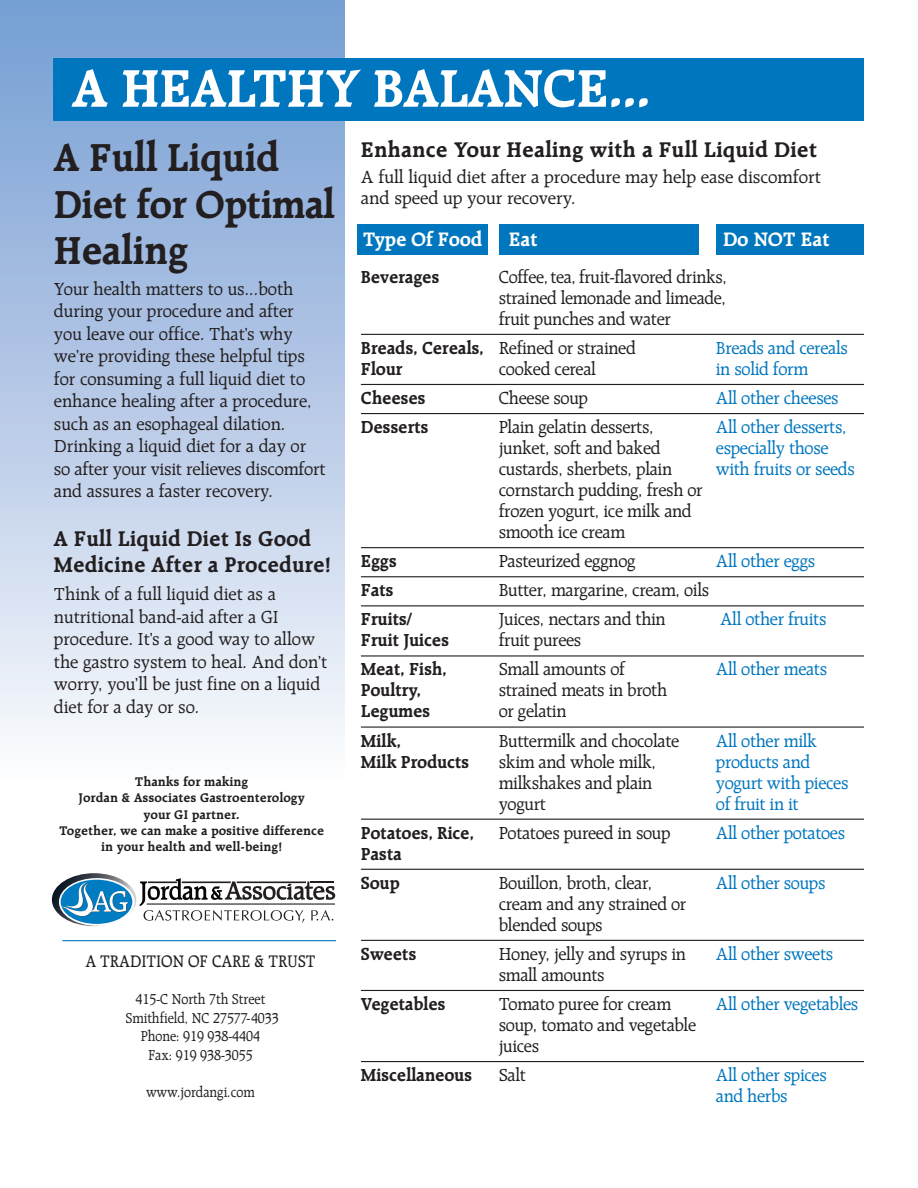
<style>
.page{position:relative;width:918px;height:1188px;background:#fff}
.page>*{position:absolute;margin:0;border:0;box-sizing:border-box;transform-origin:0 0}
.t1{font:700 57px "Raleigh";letter-spacing:-.015em;color:#fff}
.t2{font:700 42px/46.5px "Raleigh";letter-spacing:-.015em;color:#231f20}
.t3{font:700 22.8px/26.2px "Raleigh";color:#231f20}
.t4{font:700 21px "Raleigh";letter-spacing:-.015em;color:#fff}
.t5{font:18.75px/22.5px "Raleigh";letter-spacing:-.015em;color:#231f20}
.t6{font:18.75px/21px "Raleigh";letter-spacing:-.015em;color:#0076be}
.t7{font:700 18.75px/29.1px "Raleigh";letter-spacing:-.015em;color:#231f20}
.t8{font:18.75px/21px "Raleigh";letter-spacing:-.015em;color:#231f20;text-align:justify;scale:.96 1}
.t9{font:500 18px "Raleigh";color:#231f20;scale:.9 1}
.t10{font:15.45px/18.6px "Raleigh";color:#231f20;text-align:center;scale:.9 1}
.t11{font:700 13.5px/16.2px "Raleigh";color:#231f20;text-align:center}
.s1{font-weight:700}
</style>
<div class="page">
<div style="left:358px;top:224px;width:130px;height:30px;background:#0076be"></div>
<div style="left:500px;top:224px;width:199px;height:30px;background:#0076be"></div>
<div style="left:716px;top:224px;width:148px;height:30px;background:#0076be"></div>
<div style="left:0;top:0;width:344px;height:778px;background:linear-gradient(to bottom,#739bd2,#f9f9fd)"></div>
<div style="left:54px;top:58px;width:810px;height:63px;background:#0076be"></div>
<hr style="left:361px;top:334px;width:503px;height:1px;background:#231f20">
<hr style="left:361px;top:384px;width:503px;height:1px;background:#231f20">
<hr style="left:361px;top:413px;width:503px;height:1px;background:#231f20">
<hr style="left:361px;top:547px;width:503px;height:1px;background:#231f20">
<hr style="left:361px;top:576px;width:503px;height:1px;background:#231f20">
<hr style="left:361px;top:605px;width:503px;height:1px;background:#231f20">
<hr style="left:361px;top:655px;width:503px;height:2px;background:#231f20">
<hr style="left:361px;top:727px;width:503px;height:1px;background:#231f20">
<hr style="left:361px;top:819px;width:503px;height:1px;background:#231f20">
<hr style="left:361px;top:869px;width:503px;height:1px;background:#231f20">
<hr style="left:361px;top:940px;width:503px;height:1px;background:#231f20">
<hr style="left:361px;top:990px;width:503px;height:1px;background:#231f20">
<hr style="left:361px;top:1061px;width:503px;height:1px;background:#231f20">
<svg style="left:52px;top:873px;width:283px;height:53px"></svg>
<hr style="left:62px;top:940px;width:274px;height:1px;background:#0076be">
<h1 class="t1" style="left:72px;top:64px;width:580px">A HEALTHY BALANCE...</h1>
<h2 class="t2" style="left:54px;top:137px;width:282px">A Full Liquid<br>Diet for Optimal<br>Healing</h2>
<p class="t5" style="left:54px;top:279px;width:273px">Your health matters to us...both during your procedure and after you leave our office. That’s why we’re providing these helpful tips for consuming a full liquid diet to enhance healing after a procedure, such as an esophageal dilation.<br>Drinking a liquid diet for a day or so after your visit relieves discomfort and assures a faster recovery.</p>
<p class="t3" style="left:54px;top:527px;width:279px">A Full Liquid Diet Is Good<br>Medicine After a Procedure!</p>
<p class="t5" style="left:54px;top:584px;width:275px">Think of a full liquid diet as a nutritional band-aid after a GI procedure. It’s a good way to allow the gastro system to heal. And don’t worry, you’ll be just fine on a liquid diet for a day or so.</p>
<p class="t11" style="left:59px;top:775px;width:267px">Thanks for making<br>Jordan &amp; Associates Gastroenterology<br>your GI partner.<br>Together, we can make a positive difference in your health and well-being!</p>
<p class="t9" style="left:85px;top:954px;width:257px">A TRADITION OF CARE &amp; TRUST</p>
<p class="t10" style="left:125px;top:991px;width:172px">415-C North 7th Street<br>Smithfield, NC 27577-4033<br>Phone: 919 938-4404<br>Fax: 919 938-3055</p>
<p class="t10" style="left:146px;top:1083px;width:122px">www.jordangi.com</p>
<p class="t3" style="left:361px;top:138px;width:458px">Enhance Your Healing with a Full Liquid Diet</p>
<p class="t5" style="left:361px;top:168px;width:462px;line-height:21px">A full liquid diet after a procedure may help ease discomfort and speed up your recovery.</p>
<p class="t4" style="left:363px;top:230px;width:121px">Type Of Food</p>
<p class="t4" style="left:509px;top:230px;width:30px">Eat</p>
<p class="t4" style="left:723px;top:230px;width:108px">Do NOT Eat</p>
<p class="t7" style="left:361px;top:263px;width:80px">Beverages</p>
<p class="t8" style="left:499px;top:267px;width:239px">Coffee,tea, fruit-flavored drinks, strained lemonade and limeade, fruit punches and water</p>
<p class="t5" style="left:361px;top:338px;width:276px"><span class="s1">Breads, Cereals,</span> Refined or strained</p>
<p class="t6" style="left:716px;top:339px;width:133px">Breads and cereals</p>
<p class="t7" style="left:361px;top:355px;width:43px">Flour</p>
<p class="t5" style="left:499px;top:359px;width:99px">cooked cereal</p>
<p class="t6" style="left:716px;top:360px;width:94px">in solid form</p>
<p class="t7" style="left:361px;top:385px;width:66px">Cheeses</p>
<p class="t5" style="left:499px;top:388px;width:91px">Cheese soup</p>
<p class="t6" style="left:716px;top:389px;width:124px">All other cheeses</p>
<p class="t7" style="left:361px;top:414px;width:69px">Desserts</p>
<p class="t5" style="left:499px;top:417px;width:156px">Plain gelatin desserts,</p>
<p class="t6" style="left:716px;top:418px;width:132px">All other desserts,</p>
<p class="t5" style="left:499px;top:438px;width:163px">junket, soft and baked</p>
<p class="t6" style="left:716px;top:439px;width:114px">especially those</p>
<p class="t5" style="left:499px;top:459px;width:175px">custards, sherbets, plain</p>
<p class="t6" style="left:716px;top:460px;width:140px">with fruits or seeds</p>
<p class="t5" style="left:499px;top:481px;width:205px;line-height:21px">cornstarch pudding, fresh or frozen yogurt, ice milk and smooth ice cream</p>
<p class="t7" style="left:361px;top:548px;width:37px">Eggs</p>
<p class="t5" style="left:499px;top:551px;width:138px">Pasteurized eggnog</p>
<p class="t6" style="left:716px;top:552px;width:101px">All other eggs</p>
<p class="t7" style="left:361px;top:577px;width:34px">Fats</p>
<p class="t5" style="left:499px;top:580px;width:212px">Butter, margarine, cream, oils</p>
<p class="t7" style="left:361px;top:606px;width:52px">Fruits/</p>
<p class="t5" style="left:499px;top:609px;width:168px">Juices, nectars and thin</p>
<p class="t6" style="left:720px;top:610px;width:108px">All other fruits</p>
<p class="t7" style="left:361px;top:627px;width:90px">Fruit Juices</p>
<p class="t5" style="left:499px;top:630px;width:84px">fruit purees</p>
<p class="t7" style="left:361px;top:656px;width:88px">Meat, Fish,</p>
<p class="t5" style="left:499px;top:659px;width:128px">Small amounts of</p>
<p class="t6" style="left:716px;top:660px;width:113px">All other meats</p>
<p class="t7" style="left:361px;top:677px;width:62px">Poultry,</p>
<p class="t5" style="left:499px;top:680px;width:170px">strained meats in broth</p>
<p class="t7" style="left:361px;top:698px;width:71px">Legumes</p>
<p class="t5" style="left:499px;top:701px;width:69px">or gelatin</p>
<p class="t7" style="left:361px;top:727px;width:42px">Milk,</p>
<p class="t5" style="left:499px;top:730px;width:182px">Buttermilk and chocolate</p>
<p class="t6" style="left:716px;top:731px;width:103px">All other milk</p>
<p class="t7" style="left:361px;top:748px;width:110px">Milk Products</p>
<p class="t5" style="left:499px;top:751px;width:159px">skim and whole milk,</p>
<p class="t6" style="left:716px;top:752px;width:96px">products and</p>
<p class="t5" style="left:499px;top:772px;width:155px">milkshakes and plain</p>
<p class="t6" style="left:716px;top:773px;width:134px">yogurt with pieces</p>
<p class="t5" style="left:499px;top:793px;width:49px">yogurt</p>
<p class="t6" style="left:716px;top:794px;width:84px">of fruit in it</p>
<p class="t7" style="left:361px;top:819px;width:115px">Potatoes, Rice,</p>
<p class="t5" style="left:499px;top:823px;width:173px">Potatoes pureed in soup</p>
<p class="t6" style="left:716px;top:823px;width:131px">All other potatoes</p>
<p class="t7" style="left:361px;top:840px;width:42px">Pasta<br>Soup</p>
<p class="t5" style="left:499px;top:873px;width:155px">Bouillon, broth, clear,</p>
<p class="t6" style="left:716px;top:873px;width:111px">All other soups</p>
<p class="t5" style="left:499px;top:894px;width:189px;line-height:21px">cream and any strained or blended soups</p>
<p class="t7" style="left:361px;top:940px;width:57px">Sweets</p>
<p class="t5" style="left:499px;top:944px;width:189px">Honey, jelly and syrups in</p>
<p class="t6" style="left:716px;top:945px;width:119px">All other sweets</p>
<p class="t5" style="left:499px;top:965px;width:107px">small amounts</p>
<p class="t7" style="left:361px;top:991px;width:86px">Vegetables</p>
<p class="t5" style="left:499px;top:994px;width:174px">Tomato puree for cream</p>
<p class="t6" style="left:716px;top:995px;width:144px">All other vegetables</p>
<p class="t5" style="left:499px;top:1016px;width:199px;line-height:21px">soup, tomato and vegetable juices</p>
<p class="t7" style="left:361px;top:1062px;width:113px">Miscellaneous</p>
<p class="t5" style="left:499px;top:1065px;width:29px">Salt</p>
<p class="t6" style="left:716px;top:1066px;width:112px">All other spices and herbs</p>
</div>
